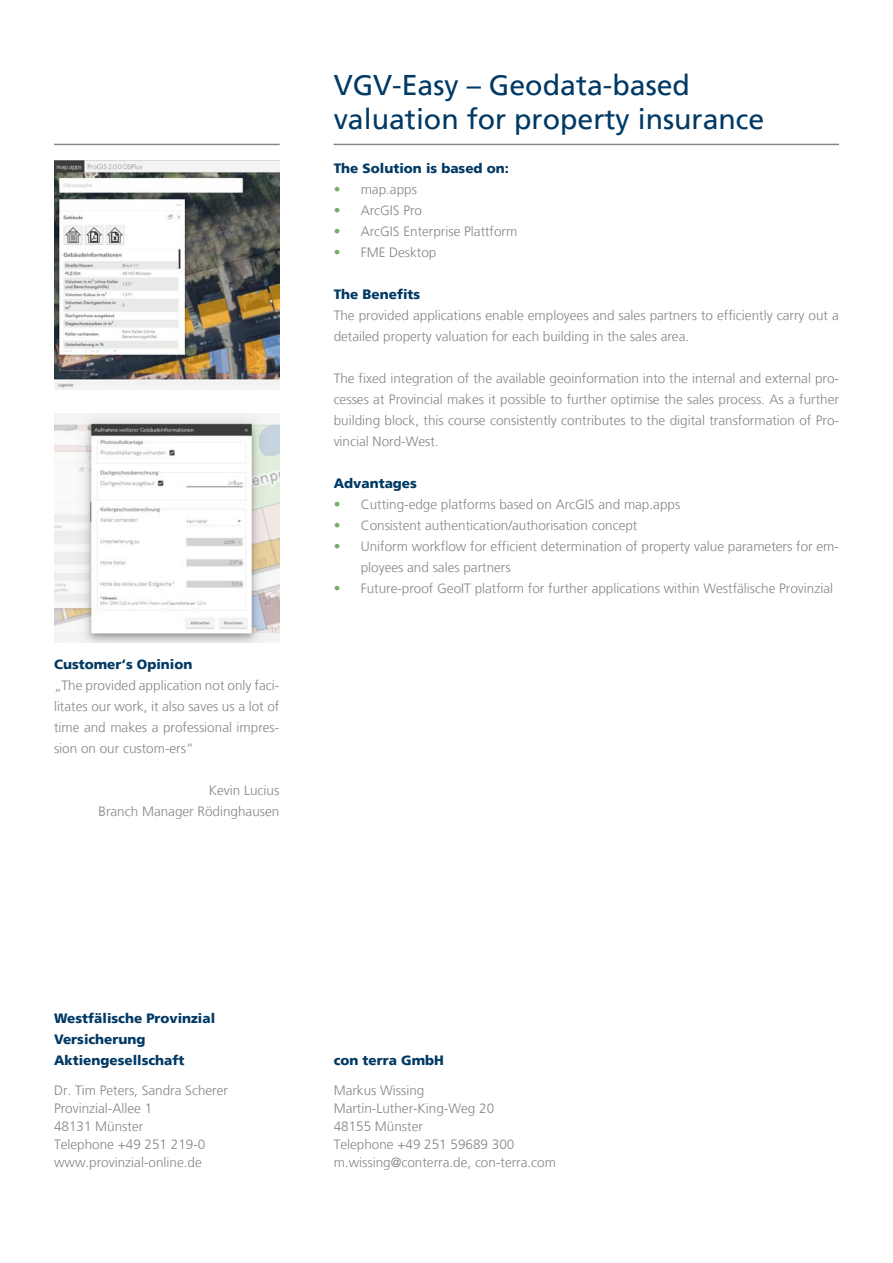
<style>
.page{position:relative;width:893px;height:1263px;background:#fff}
.page>*{position:absolute;margin:0;border:0;box-sizing:border-box;transform-origin:0 0}
.t1{font:28.5px "Frutiger";color:#003964}
.t2{font:300 13.5px/21px "Frutiger";color:#83858a;text-align:justify}
.t3{font:900 13.5px/21px "Frutiger";color:#003964}
.s1{color:#71b067}
</style>
<div class="page">
<img style="left:54px;top:413px;width:225px;height:229px">
<hr style="left:334px;top:144px;width:505px;height:1px;background:#83858a">
<hr style="left:54px;top:144px;width:226px;height:1px;background:#83858a">
<img style="left:54px;top:160px;width:225px;height:230px">
<p class="t3" style="left:54px;top:654px;width:140px">Customer‘s Opinion</p>
<p class="t2" style="left:54px;top:675px;width:227px">„The provided application not only faci&shy;litates our work, it also saves us a lot of time and makes a professional impres&shy;sion on our custom-ers“</p>
<p class="t2" style="left:209px;top:780px;width:72px">Kevin Lucius</p>
<p class="t2" style="left:99px;top:801px;width:182px">Branch Manager Rödinghausen</p>
<p class="t1" style="left:334px;top:68px;width:358px">VGV-Easy – Geodata-based</p>
<p class="t1" style="left:334px;top:103px;width:432px">valuation for property insurance</p>
<p class="t3" style="left:334px;top:158px;width:177px">The Solution is based on:</p>
<p class="t2" style="left:334px;top:179px;width:85px"><span class="s1">•</span> map.apps</p>
<p class="t2" style="left:334px;top:200px;width:90px"><span class="s1">•</span> ArcGIS Pro</p>
<p class="t2" style="left:334px;top:221px;width:185px"><span class="s1">•</span> ArcGIS Enterprise Plattform</p>
<p class="t2" style="left:334px;top:242px;width:104px"><span class="s1">•</span> FME Desktop</p>
<p class="t3" style="left:334px;top:284px;width:88px">The Benefits</p>
<p class="t2" style="left:334px;top:305px;width:507px">The provided applications enable employees and sales partners to efficiently carry out a detailed property valuation for each building in the sales area.</p>
<p class="t2" style="left:334px;top:368px;width:507px">The fixed integration of the available geoinformation into the internal and external pro&shy;cesses at Provincial makes it possible to further optimise the sales process. As a further building block, this course consistently contributes to the digital transformation of Pro&shy;vincial Nord-West.</p>
<p class="t3" style="left:334px;top:473px;width:85px">Advantages</p>
<p class="t2" style="left:334px;top:494px;width:348px"><span class="s1">•</span> Cutting-edge platforms based on ArcGIS and map.apps</p>
<p class="t2" style="left:334px;top:515px;width:305px"><span class="s1">•</span> Consistent authentication/authorisation concept</p>
<p class="t2" style="left:361px;top:536px;width:480px;text-indent:-27px"><span class="s1">•</span> Uniform workflow for efficient determination of property value parameters for em&shy;ployees and sales partners</p>
<p class="t2" style="left:334px;top:578px;width:501px"><span class="s1">•</span> Future-proof GeoIT platform for further applications within Westfälische Provinzial</p>
<p class="t3" style="left:54px;top:1008px;width:163px">Westfälische Provinzial<br>Versicherung<br>Aktiengesellschaft</p>
<p class="t2" style="left:54px;top:1080px;width:176px">Dr. Tim Peters, Sandra Scherer</p>
<p class="t2" style="left:54px;top:1097px;width:100px">Provinzial-Allee 1</p>
<p class="t2" style="left:54px;top:1115px;width:91px">48131 Münster</p>
<p class="t2" style="left:54px;top:1133px;width:153px">Telephone +49 251 219-0</p>
<p class="t2" style="left:54px;top:1151px;width:149px">www.provinzial-online.de</p>
<p class="t3" style="left:334px;top:1049px;width:112px">con terra GmbH</p>
<p class="t2" style="left:334px;top:1079px;width:92px">Markus Wissing</p>
<p class="t2" style="left:334px;top:1097px;width:162px">Martin-Luther-King-Weg 20</p>
<p class="t2" style="left:334px;top:1115px;width:91px">48155 Münster</p>
<p class="t2" style="left:334px;top:1133px;width:182px">Telephone +49 251 59689 300</p>
<p class="t2" style="left:334px;top:1151px;width:224px">m.wissing@conterra.de, con-terra.com</p>
</div>
